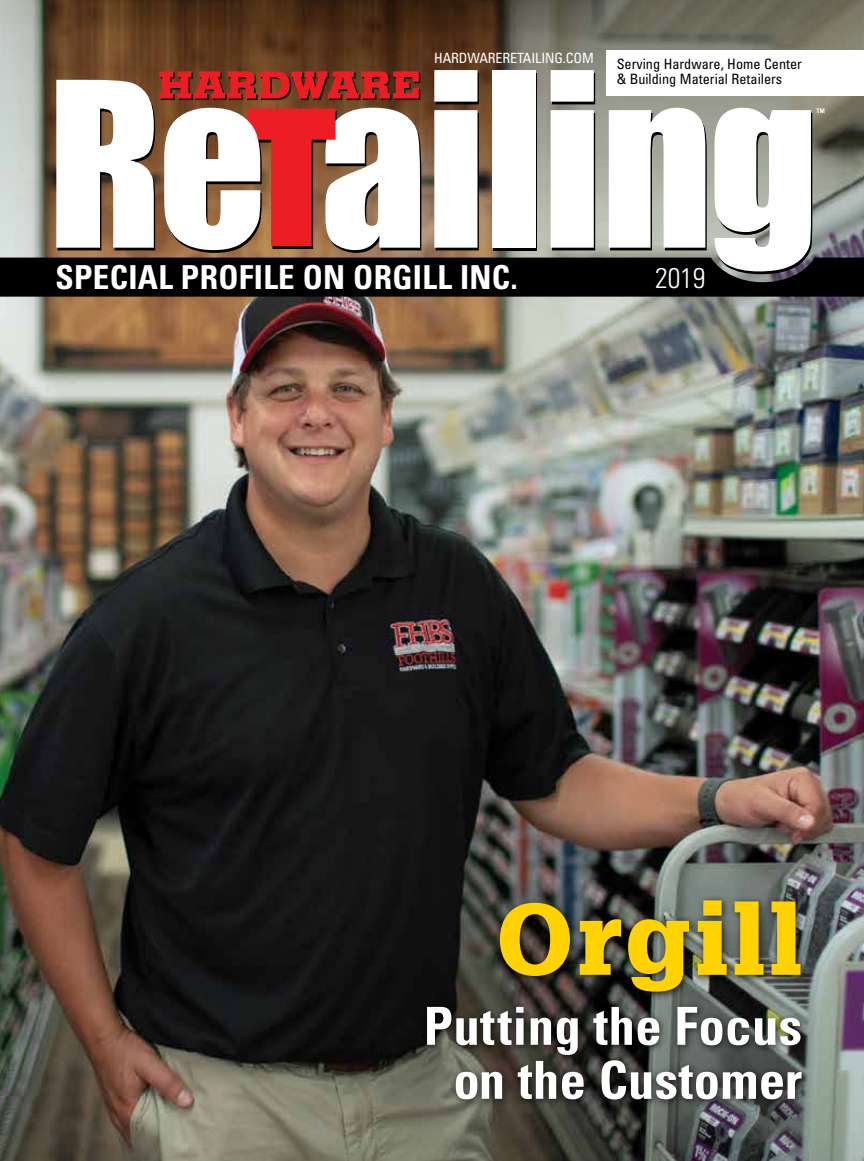
<style>
.page{position:relative;width:864px;height:1161px;background:#fff}
.page>*{position:absolute;margin:0;border:0;box-sizing:border-box;transform-origin:0 0}
.t1{font:900 99px "Glypha";letter-spacing:.04em;color:#ffd200}
.t2{font:700 condensed 52.5px/54px "Univers";letter-spacing:.01em;color:#fff;text-align:center}
.t3{font:700 condensed 33px "Univers";letter-spacing:.01em;color:#fff}
.t4{font:300 condensed 28.5px "Univers LT Std";color:#fff}
.t5{font:condensed 14.25px/15px "Univers LT Std";color:#000}
.t6{font:condensed 14.1px "Univers LT Std";letter-spacing:-.01em;color:#fff}
</style>
<div class="page">
<img style="left:0;top:312px;width:864px;height:849px">
<svg style="left:0;top:0;width:864px;height:312px;background:#6d5946"></svg>
<div style="left:607px;top:50px;width:257px;height:46px;background:#fff"></div>
<svg style="left:0;top:70px;width:864px;height:227px"></svg>
<div style="left:421px;top:1001px;width:390px;height:108px;background:#000;opacity:.75"></div>
<div style="left:494px;top:894px;width:316px;height:107px;background:#000;opacity:.75"></div>
<p class="t6" style="left:434px;top:49px;width:161px">HARDWARERETAILING.COM</p>
<p class="t5" style="left:617px;top:57px;width:187px">Serving Hardware, Home Center &amp; Building Material Retailers</p>
<h3 class="t3" style="left:56px;top:257px;width:464px">SPECIAL PROFILE ON ORGILL INC.</h3>
<h3 class="t4" style="left:655px;top:261px;width:52px">2019</h3>
<h1 class="t1" style="left:496px;top:879px;width:307px">Orgill</h1>
<h2 class="t2" style="left:424px;top:998px;width:380px">Putting the Focus on the Customer</h2>
</div>
